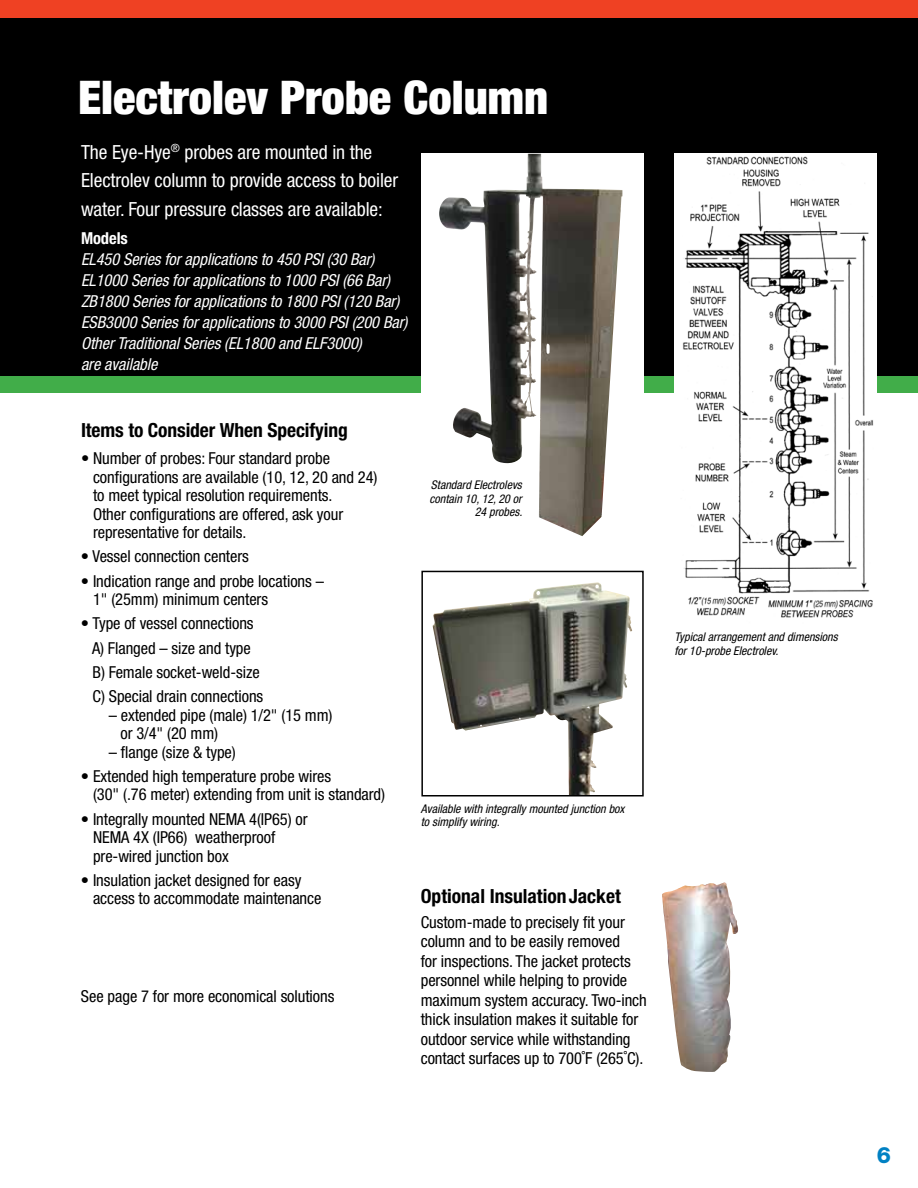
<style>
.page{position:relative;width:918px;height:1188px;background:#fff}
.page>*{position:absolute;margin:0;border:0;box-sizing:border-box;transform-origin:0 0}
.t1{font:900 condensed 46.5px "Helvetica Neue";color:#fff}
.t2{font:800 22.5px "Helvetica Neue LT Std";color:#0081c3}
.t3{font:condensed 19.5px/28.5px "Helvetica Neue LT Std";letter-spacing:-.005em;color:#fff}
.t4{font:700 condensed 19.5px "Helvetica Neue LT Std";letter-spacing:-.005em;color:#000}
.t5{font:condensed 16.5px/18.5px "Helvetica Neue LT Std";letter-spacing:-.005em;color:#000}
.t6{font:italic condensed 16.5px/21px "Helvetica Neue LT Std";letter-spacing:-.005em;color:#fff}
.t7{font:700 condensed 16.5px "Helvetica Neue LT Std";letter-spacing:-.005em;color:#fff}
.t8{font:italic condensed 12px/13.5px "Helvetica Neue LT Std";color:#000}
</style>
<div class="page">
<div style="left:0;top:0;width:918px;height:379px;background:#000"></div>
<div style="left:0;top:0;width:918px;height:17px;background:#ef4123"></div>
<div style="left:0;top:376px;width:918px;height:17px;background:#41ad49"></div>
<svg style="left:421px;top:154px;width:223px;height:357px;fill:#fff"></svg>
<img style="left:674px;top:154px;width:202px;height:464px">
<img style="left:439px;top:154px;width:97px;height:310px">
<img style="left:433px;top:582px;width:199px;height:211px">
<div style="left:421px;top:571px;width:223px;height:225px;border:2px solid #000"></div>
<img style="left:662px;top:882px;width:76px;height:190px">
<h1 class="t1" style="left:78px;top:69px;width:472px">Electrolev Probe Column</h1>
<p class="t3" style="left:81px;top:137px;width:319px">The Eye-Hye<sup>®</sup> probes are mounted in the<br>Electrolev column to provide access to boiler water. Four pressure classes are available:</p>
<p class="t7" style="left:81px;top:228px;width:48px">Models</p>
<p class="t6" style="left:81px;top:249px;width:328px">EL450 Series for applications to 450 PSI (30 Bar)<br>EL1000 Series for applications to 1000 PSI (66 Bar)<br>ZB1800 Series for applications to 1800 PSI (120 Bar)<br>ESB3000 Series for applications to 3000 PSI (200 Bar)<br>Other Traditional Series (EL1800 and ELF3000)<br>are available</p>
<p class="t4" style="left:81px;top:418px;width:268px">Items to Consider When Specifying</p>
<p class="t5" style="left:93px;top:449px;width:286px;text-indent:-12px">• Number of probes: Four standard probe configurations are available (10, 12, 20 and 24) to meet typical resolution requirements.<br>Other configurations are offered, ask your representative for details.</p>
<p class="t5" style="left:81px;top:547px;width:169px">• Vessel connection centers</p>
<p class="t5" style="left:93px;top:571px;width:232px;text-indent:-12px">• Indication range and probe locations –<br>1" (25mm) minimum centers</p>
<p class="t5" style="left:92px;top:611px;width:173px;line-height:24.3px;text-indent:-11px">• Type of vessel connections<br>A) Flanged – size and type<br>B) Female socket-weld-size<br>C) Special drain connections</p>
<p class="t5" style="left:121px;top:706px;width:214px;text-indent:-12px">– extended pipe (male) 1/2" (15 mm) or 3/4" (20 mm)</p>
<p class="t5" style="left:109px;top:742px;width:128px">– flange (size &amp; type)</p>
<p class="t5" style="left:93px;top:767px;width:294px;text-indent:-12px">• Extended high temperature probe wires<br>(30" (.76 meter) extending from unit is standard)</p>
<p class="t5" style="left:93px;top:810px;width:216px;text-indent:-12px">• Integrally mounted NEMA 4(IP65) or<br>NEMA 4X (IP66) weatherproof pre-wired junction box</p>
<p class="t5" style="left:93px;top:871px;width:230px;text-indent:-12px">• Insulation jacket designed for easy access to accommodate maintenance</p>
<p class="t5" style="left:81px;top:987px;width:255px">See page 7 for more economical solutions</p>
<p class="t8" style="left:430px;top:478px;width:94px;text-align:right">Standard Electrolevs contain 10, 12, 20 or<br>24 probes.</p>
<p class="t8" style="left:421px;top:802px;width:205px">Available with integrally mounted junction box to simplify wiring.</p>
<p class="t4" style="left:421px;top:884px;width:202px">Optional Insulation Jacket</p>
<p class="t5" style="left:421px;top:912px;width:228px;line-height:19.5px">Custom-made to precisely fit your column and to be easily removed<br>for inspections. The jacket protects personnel while helping to provide maximum system accuracy. Two-inch thick insulation makes it suitable for outdoor service while withstanding contact surfaces up to 700˚F (265˚C).</p>
<p class="t8" style="left:674px;top:631px;width:165px">Typical arrangement and dimensions for 10-probe Electrolev.</p>
<h2 class="t2" style="left:877px;top:1142px;width:16px">6</h2>
</div>
